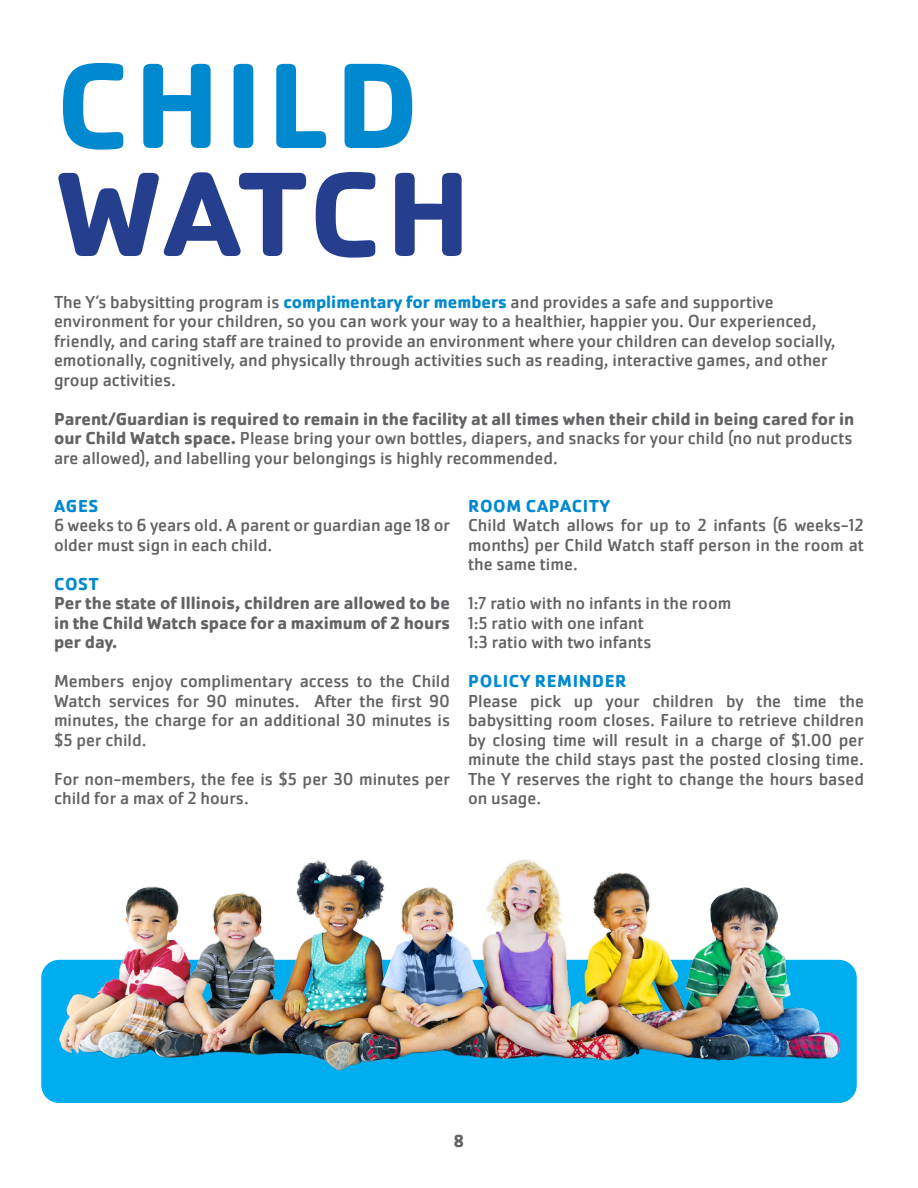
<style>
.page{position:relative;width:918px;height:1188px;background:#fff}
.page>*{position:absolute;margin:0;border:0;box-sizing:border-box;transform-origin:0 0}
.t1{font:700 126px "Cachet Pro";letter-spacing:.035em;color:#0089cf}
.t2{font:700 124.5px "Cachet Pro";letter-spacing:.02em;color:#253f8e}
.t3{font:18px/19.5px "Cachet Pro";color:#636366;text-align:justify}
.t4{font:700 18px/19.5px "Cachet Pro";color:#636366;text-align:justify}
.t5{font:700 18px "Cachet Pro";letter-spacing:.035em;color:#0089cf}
.s1{font-weight:700;color:#0089cf}
.s2{font-weight:700}
</style>
<div class="page">
<img style="left:41px;top:859px;width:816px;height:244px">
<p class="t1" style="left:56px;top:27px;width:364px">CHILD</p>
<p class="t2" style="left:56px;top:137px;width:416px">WATCH</p>
<p class="t3" style="left:54px;top:292px;width:783px;text-align:left">The Y’s babysitting program is <span class="s1">complimentary for members</span> and provides a safe and supportive environment for your children, so you can work your way to a healthier, happier you. Our experienced, friendly, and caring staff are trained to provide an environment where your children can develop socially, emotionally, cognitively, and physically through activities such as reading, interactive games, and other group activities.</p>
<p class="t3" style="left:54px;top:409px;width:802px"><span class="s2">Parent/Guardian is required to remain in the facility at all times when their child in being cared for in our Child Watch space.</span> Please bring your own bottles, diapers, and snacks for your child (no nut products are allowed), and labelling your belongings is highly recommended.</p>
<p class="t5" style="left:54px;top:495px;width:46px">AGES</p>
<p class="t3" style="left:54px;top:516px;width:397px">6 weeks to 6 years old. A parent or guardian age 18 or older must sign in each child.</p>
<p class="t5" style="left:54px;top:573px;width:46px">COST</p>
<p class="t4" style="left:54px;top:593px;width:398px">Per the state of Illinois, children are allowed to be in the Child Watch space for a maximum of 2 hours per day.</p>
<p class="t3" style="left:54px;top:672px;width:398px">Members enjoy complimentary access to the Child Watch services for 90 minutes. After the first 90 minutes, the charge for an additional 30 minutes is $5 per child.</p>
<p class="t3" style="left:54px;top:769px;width:398px">For non-members, the fee is $5 per 30 minutes per child for a max of 2 hours.</p>
<p class="t5" style="left:468px;top:495px;width:143px">ROOM CAPACITY</p>
<p class="t3" style="left:468px;top:516px;width:397px">Child Watch allows for up to 2 infants (6 weeks-12 months) per Child Watch staff person in the room at the same time.</p>
<p class="t3" style="left:468px;top:594px;width:265px">1:7 ratio with no infants in the room</p>
<p class="t3" style="left:468px;top:613px;width:177px">1:5 ratio with one infant</p>
<p class="t3" style="left:468px;top:633px;width:185px">1:3 ratio with two infants</p>
<p class="t5" style="left:468px;top:670px;width:160px">POLICY REMINDER</p>
<p class="t3" style="left:468px;top:691px;width:398px">Please pick up your children by the time the babysitting room closes. Failure to retrieve children by closing time will result in a charge of $1.00 per minute the child stays past the posted closing time.<br>The Y reserves the right to change the hours based on usage.</p>
<p class="t4" style="left:454px;top:1131px;width:12px">8</p>
</div>
